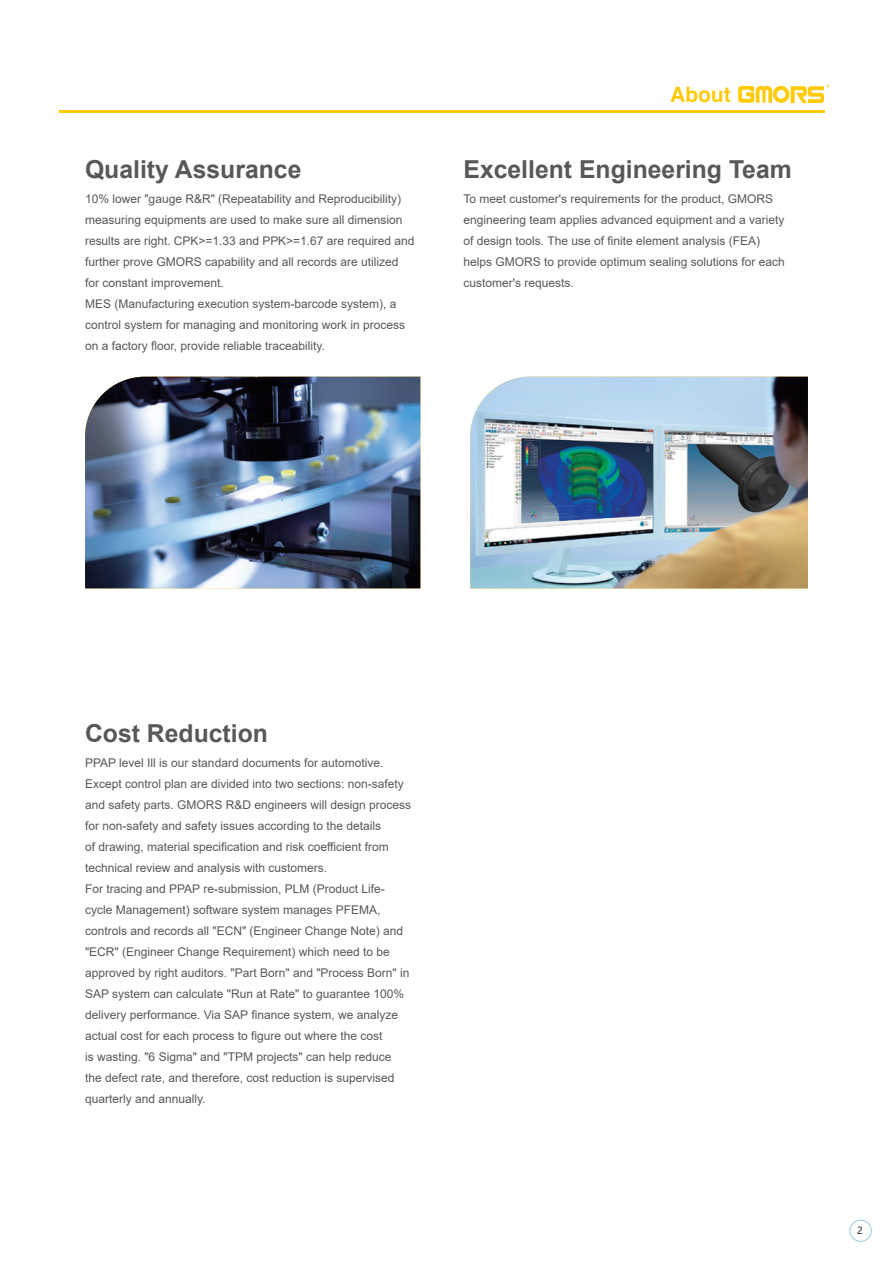
<style>
.page{position:relative;width:893px;height:1263px;background:#fff}
.page>*{position:absolute;margin:0;border:0;box-sizing:border-box;transform-origin:0 0}
.t1{font:700 24.75px "Arial";color:#57585a}
.t2{font:12px/21px "Arial";color:#57585a}
.t3{font:10.5px "Segoe UI";color:#231f20}
</style>
<div class="page">
<div style="left:850px;top:1220px;width:22px;height:22px;border:1px solid #9ac9df;border-radius:50%"></div>
<img style="left:85px;top:377px;width:335px;height:211px">
<img style="left:470px;top:377px;width:338px;height:211px">
<hr style="left:59px;top:110px;width:765px;height:3px;background:#feca0a">
<svg style="left:671px;top:87px;width:59px;height:15px"></svg>
<svg style="left:738px;top:84px;width:91px;height:19px"></svg>
<h1 class="t1" style="left:85px;top:152px;width:218px">Quality Assurance</h1>
<p class="t2" style="left:85px;top:188px;width:331px">10% lower "gauge R&amp;R" (Repeatability and Reproducibility) measuring equipments are used to make sure all dimension results are right. CPK&gt;=1.33 and PPK&gt;=1.67 are required and further prove GMORS capability and all records are utilized for constant improvement.<br>MES (Manufacturing execution system-barcode system), a control system for managing and monitoring work in process on a factory floor, provide reliable traceability.</p>
<h1 class="t1" style="left:463px;top:152px;width:330px">Excellent Engineering Team</h1>
<p class="t2" style="left:463px;top:188px;width:323px">To meet customer's requirements for the product, GMORS engineering team applies advanced equipment and a variety of design tools. The use of finite element analysis (FEA) helps GMORS to provide optimum sealing solutions for each customer's requests.</p>
<h1 class="t1" style="left:85px;top:716px;width:184px">Cost Reduction</h1>
<p class="t2" style="left:85px;top:752px;width:328px">PPAP level Ill is our standard documents for automotive.<br>Except control plan are divided into two sections: non-safety and safety parts. GMORS R&amp;D engineers will design process for non-safety and safety issues according to the details<br>of drawing, material specification and risk coefficient from technical review and analysis with customers.<br>For tracing and PPAP re-submission, PLM (Product Life&shy;cycle Management) software system manages PFEMA, controls and records all "ECN" (Engineer Change Note) and "ECR" (Engineer Change Requirement) which need to be approved by right auditors. "Part Born" and "Process Born" in SAP system can calculate "Run at Rate" to guarantee 100% delivery performance. Via SAP finance system, we analyze actual cost for each process to figure out where the cost<br>is wasting. "6 Sigma" and "TPM projects" can help reduce the defect rate, and therefore, cost reduction is supervised quarterly and annually.</p>
<p class="t3" style="left:857px;top:1221px;width:7px">2</p>
</div>
